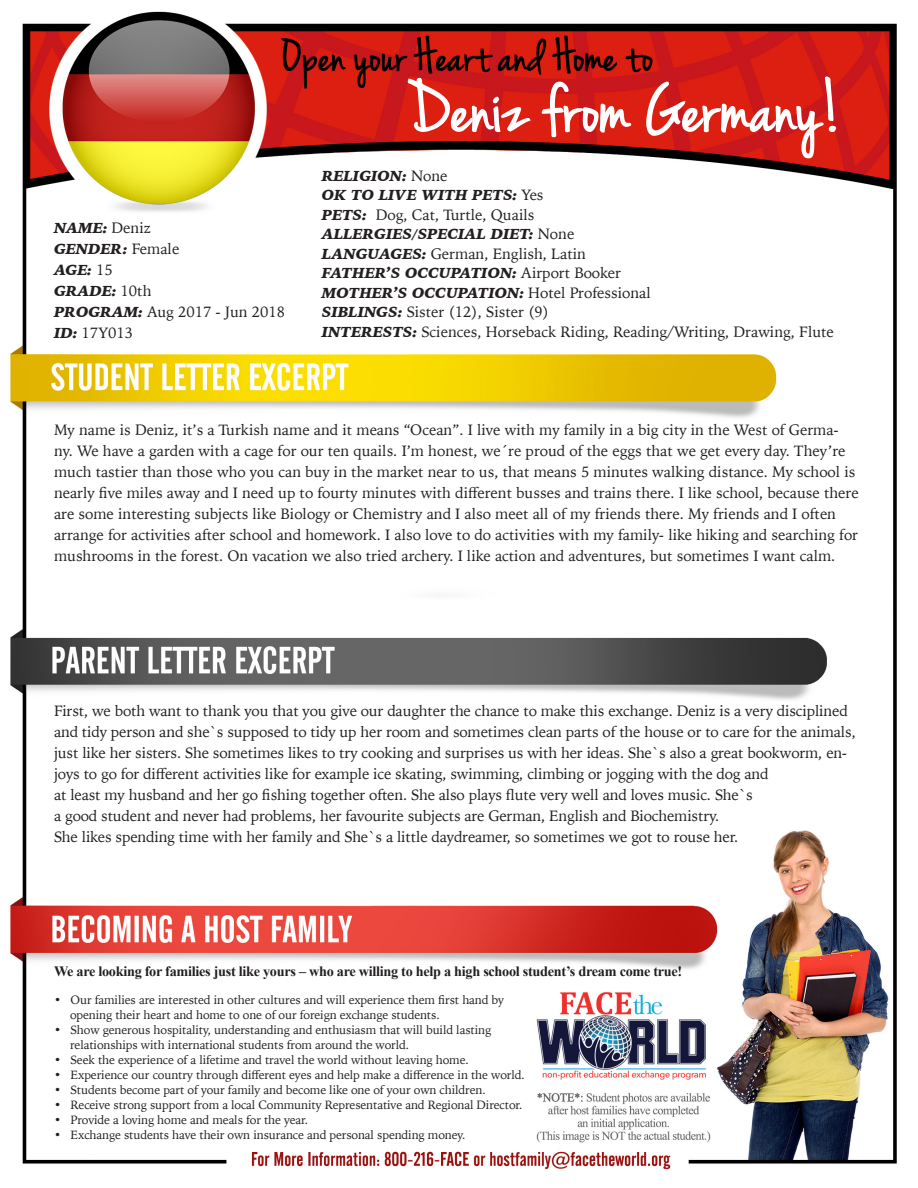
<style>
.page{position:relative;width:918px;height:1188px;background:#fff}
.page>*{position:absolute;margin:0;border:0;box-sizing:border-box;transform-origin:0 0}
.t1{font:75px "Jenna Sue";letter-spacing:.025em;color:#fff}
.t2{font:15px/21px "Iowan Old Style";color:#231f20}
.t3{font:italic 900 15px "Iowan Old Style";color:#231f20}
.t4{font:700 14.25px "Times New Roman";letter-spacing:-.02em;color:#231f20}
.t5{font:12px "Iowan Old Style";letter-spacing:-.01em;color:#231f20}
.s1{font-weight:400;font-style:normal}
.s2{font-weight:900;font-style:italic}
</style>
<div class="page">
<img style="left:10px;top:11px;width:887px;height:1159px">
<svg style="left:406px;top:11px;width:126px;height:123px"></svg>
<svg style="left:540px;top:62px;width:92px;height:204px"></svg>
<svg style="left:645px;top:11px;width:193px;height:255px"></svg>
<p class="t3" style="left:54px;top:218px;width:98px">NAME: <span class="s1">Deniz</span></p>
<p class="t3" style="left:54px;top:239px;width:127px">GENDER: <span class="s1">Female</span></p>
<p class="t3" style="left:54px;top:260px;width:60px">AGE: <span class="s1">15</span></p>
<p class="t3" style="left:54px;top:281px;width:99px">GRADE: <span class="s1">10th</span></p>
<p class="t2" style="left:54px;top:301px;width:233px"><span class="s2">PROGRAM:</span> Aug 2017 - Jun 2018</p>
<p class="t2" style="left:54px;top:322px;width:81px"><span class="s2">ID:</span> 17Y013</p>
<p class="t1" style="left:407px;top:66px;width:436px">Deniz from Germany!</p>
<p class="t3" style="left:322px;top:165px;width:127px">RELIGION: <span class="s1">None</span></p>
<p class="t3" style="left:322px;top:185px;width:223px">OK TO LIVE WITH PETS: <span class="s1">Yes</span></p>
<p class="t2" style="left:322px;top:203px;width:214px"><span class="s2">PETS:</span> Dog, Cat, Turtle, Quails</p>
<p class="t3" style="left:322px;top:224px;width:254px">ALLERGIES/SPECIAL DIET: <span class="s1">None</span></p>
<p class="t2" style="left:322px;top:242px;width:266px"><span class="s2">LANGUAGES:</span> German, English, Latin</p>
<p class="t3" style="left:322px;top:263px;width:301px">FATHER’S OCCUPATION: <span class="s1">Airport Booker</span></p>
<p class="t3" style="left:322px;top:282px;width:331px">MOTHER’S OCCUPATION: <span class="s1">Hotel Professional</span></p>
<p class="t2" style="left:322px;top:301px;width:229px"><span class="s2">SIBLINGS:</span> Sister (12), Sister (9)</p>
<p class="t2" style="left:322px;top:320px;width:514px"><span class="s2">INTERESTS:</span> Sciences, Horseback Riding, Reading/Writing, Drawing, Flute</p>
<p class="t2" style="left:54px;top:418px;width:806px">My name is Deniz, it’s a Turkish name and it means “Ocean”. I live with my family in a big city in the West of Germa&shy;ny. We have a garden with a cage for our ten quails. I’m honest, we´re proud of the eggs that we get every day. They’re much tastier than those who you can buy in the market near to us, that means 5 minutes walking distance. My school is nearly five miles away and I need up to fourty minutes with different busses and trains there. I like school, because there are some interesting subjects like Biology or Chemistry and I also meet all of my friends there. My friends and I often arrange for activities after school and homework. I also love to do activities with my family- like hiking and searching for mushrooms in the forest. On vacation we also tried archery. I like action and adventures, but sometimes I want calm.</p>
<p class="t2" style="left:54px;top:700px;width:803px">First, we both want to thank you that you give our daughter the chance to make this exchange. Deniz is a very disciplined and tidy person and she`s supposed to tidy up her room and sometimes clean parts of the house or to care for the animals, just like her sisters. She sometimes likes to try cooking and surprises us with her ideas. She`s also a great bookworm, en&shy;joys to go for different activities like for example ice skating, swimming, climbing or jogging with the dog and<br>at least my husband and her go fishing together often. She also plays flute very well and loves music. She`s<br>a good student and never had problems, her favourite subjects are German, English and Biochemistry.<br>She likes spending time with her family and She`s a little daydreamer, so sometimes we got to rouse her.</p>
<p class="t4" style="left:54px;top:961px;width:630px">We are looking for families just like yours – who are willing to help a high school student’s dream come true!</p>
<p class="t5" style="left:54px;top:989px;width:452px">• Our families are interested in other cultures and will experience them first hand by</p>
<p class="t5" style="left:70px;top:1004px;width:371px">opening their heart and home to one of our foreign exchange students.</p>
<p class="t5" style="left:54px;top:1019px;width:439px">• Show generous hospitality, understanding and enthusiasm that will build lasting</p>
<p class="t5" style="left:70px;top:1034px;width:341px">relationships with international students from around the world.</p>
<p class="t5" style="left:54px;top:1049px;width:416px">• Seek the experience of a lifetime and travel the world without leaving home.</p>
<p class="t5" style="left:54px;top:1064px;width:472px">• Experience our country through different eyes and help make a difference in the world.</p>
<p class="t5" style="left:54px;top:1079px;width:433px">• Students become part of your family and become like one of your own children.</p>
<p class="t5" style="left:54px;top:1094px;width:470px">• Receive strong support from a local Community Representative and Regional Director.</p>
<p class="t5" style="left:54px;top:1109px;width:256px">• Provide a loving home and meals for the year.</p>
<p class="t5" style="left:54px;top:1124px;width:413px">• Exchange students have their own insurance and personal spending money.</p>
</div>
